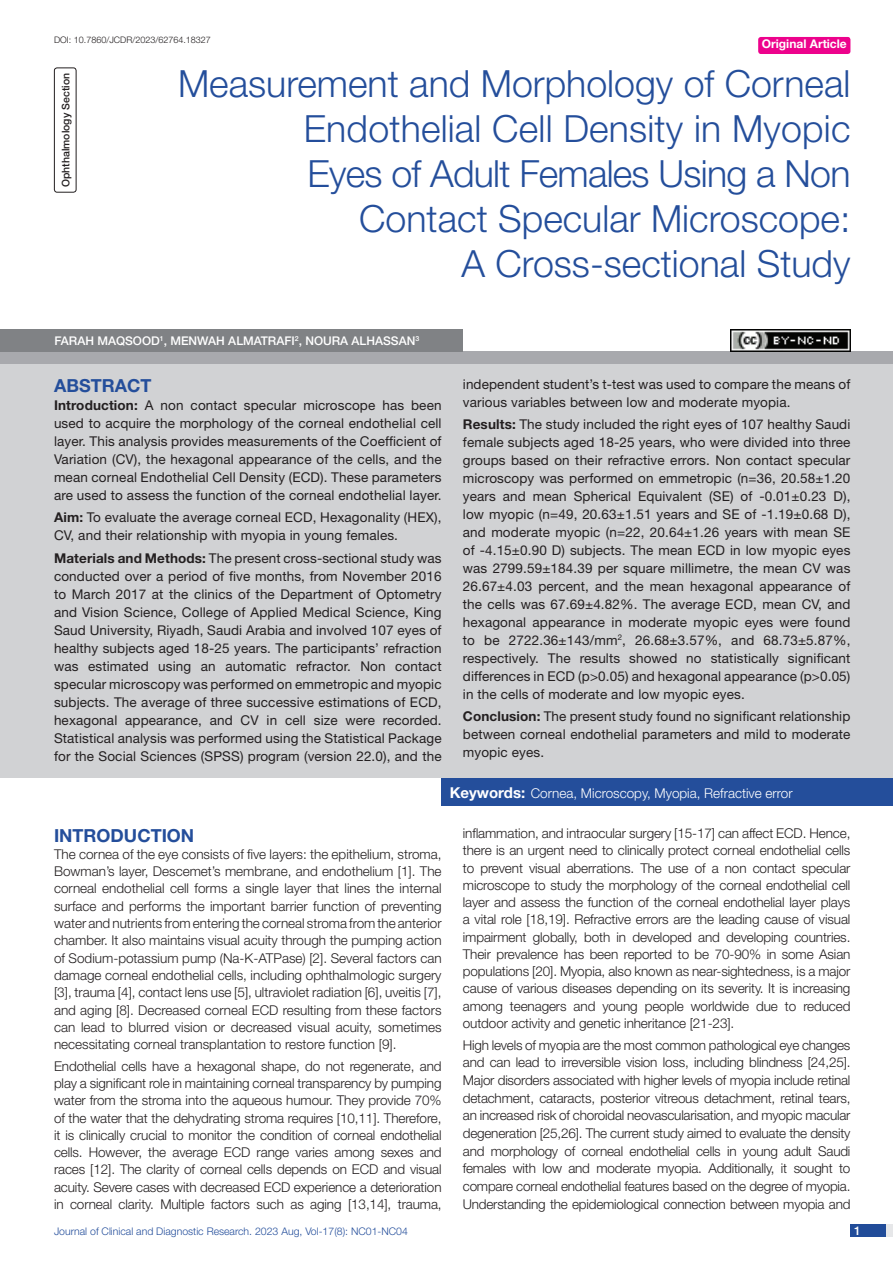
<style>
.page{position:relative;width:893px;height:1263px;background:#fff}
.page>*{position:absolute;margin:0;border:0;box-sizing:border-box;transform-origin:0 0}
.t1{font:300 37.5px/45px "Helvetica Neue";color:#244e9b;text-align:right}
.Heading{font:700 18px "Helvetica Neue";color:#244e9b}
.Abstract_head{font:700 18px "Helvetica Neue";color:#244e9b}
.Body_text{font:300 13.5px/17.2px "Helvetica Neue";letter-spacing:-.01em;color:#231f20;text-align:justify}
.Abstract_Text{font:13.5px/18px "Helvetica Neue";letter-spacing:.01em;color:#231f20;text-align:justify}
.Key_words{font:300 13.5px "Helvetica Neue";color:#fff}
.Author{font:500 12px "Helvetica Neue";color:#fff}
.t2{font:700 12px "Helvetica Neue";color:#fff}
.t3{font:300 10.5px "Helvetica Neue";color:#244e9b}
.section{font:500 10.5px "Helvetica Neue";color:#231f20}
.DOI{font:300 9px "Helvetica Neue";color:#231f20}
.s1{font-weight:700}
.s2{font-weight:700;font-size:15px}
</style>
<div class="page">
<div style="left:850px;top:1224px;width:43px;height:13px;background:#e6e7e9"></div>
<div style="left:850px;top:1224px;width:35px;height:13px;background:#214c99"></div>
<div style="left:758px;top:37px;width:92px;height:17px;background:#ed028c;border-radius:3px"></div>
<div style="left:54px;top:68px;width:22px;height:125px;border:1px solid #231f20;border-radius:3px"></div>
<div style="left:0;top:352px;width:893px;height:12px;background:#a8a9ad"></div>
<div style="left:0;top:329px;width:463px;height:23px;background:#808285"></div>
<div style="left:0;top:364px;width:893px;height:414px;background:#d1d2d4"></div>
<div style="left:442px;top:778px;width:451px;height:28px;background:#244e9b"></div>
<img style="left:730px;top:329px;width:120px;height:23px">
<p class="DOI" style="left:54px;top:35px;width:158px">DOI: 10.7860/JCDR/2023/62764.18327</p>
<p class="t2" style="left:762px;top:37px;width:87px">Original Article</p>
<p class="section" style="left:59px;top:187px;width:115px;rotate:-90deg">OPHTHALMOLOGY SECTION</p>
<p class="t1" style="left:178px;top:60px;width:674px">Measurement and Morphology of Corneal<br>Endothelial Cell Density in Myopic<br>Eyes of Adult Females Using a Non<br>Contact Specular Microscope:<br>A Cross-sectional Study</p>
<p class="Author" style="left:54px;top:334px;width:81px">FARAH MAQSOO</p>
<p class="Author" style="left:151px;top:334px;width:270px">D<sup>1</sup>, MENWAH ALMATRAFI<sup>2</sup>, NOURA ALHASSAN<sup>3</sup></p>
<p class="Abstract_head" style="left:54px;top:374px;width:99px">ABSTRACT</p>
<p class="Abstract_Text" style="left:54px;top:396px;width:389px"><span class="s1">Introduction:</span> A non contact specular microscope has been used to acquire the morphology of the corneal endothelial cell layer. This analysis provides measurements of the Coefficient of Variation (CV), the hexagonal appearance of the cells, and the mean corneal Endothelial Cell Density (ECD). These parameters are used to assess the function of the corneal endothelial layer.</p>
<p class="Abstract_Text" style="left:54px;top:508px;width:389px"><span class="s1">Aim:</span> To evaluate the average corneal ECD, Hexagonality (HEX),<br>CV, and their relationship with myopia in young females.</p>
<p class="Abstract_Text" style="left:54px;top:549px;width:389px"><span class="s1">Materials and Methods:</span> The present cross-sectional study was conducted over a period of five months, from November 2016 to March 2017 at the clinics of the Department of Optometry and Vision Science, College of Applied Medical Science, King Saud University, Riyadh, Saudi Arabia and involved 107 eyes of healthy subjects aged 18-25 years. The participants’ refraction was estimated using an automatic refractor. Non contact specular microscopy was performed on emmetropic and myopic subjects. The average of three successive estimations of ECD, hexagonal appearance, and CV in cell size were recorded.<br>Statistical analysis was performed using the Statistical Package for the Social Sciences (SPSS) program (version 22.0), and the</p>
<p class="Abstract_Text" style="left:463px;top:375px;width:389px">independent student’s t-test was used to compare the means of various variables between low and moderate myopia.</p>
<p class="Abstract_Text" style="left:463px;top:415px;width:389px"><span class="s1">Results:</span> The study included the right eyes of 107 healthy Saudi female subjects aged 18-25 years, who were divided into three groups based on their refractive errors. Non contact specular microscopy was performed on emmetropic (n=36, 20.58±1.20 years and mean Spherical Equivalent (SE) of -0.01±0.23 D), low myopic (n=49, 20.63±1.51 years and SE of -1.19±0.68 D), and moderate myopic (n=22, 20.64±1.26 years with mean SE of -4.15±0.90 D) subjects. The mean ECD in low myopic eyes was 2799.59±184.39 per square millimetre, the mean CV was 26.67±4.03 percent, and the mean hexagonal appearance of the cells was 67.69±4.82%. The average ECD, mean CV, and hexagonal appearance in moderate myopic eyes were found to be 2722.36±143/mm<sup>2</sup>, 26.68±3.57%, and 68.73±5.87%, respectively. The results showed no statistically significant differences in ECD (p&gt;0.05) and hexagonal appearance (p&gt;0.05) in the cells of moderate and low myopic eyes.</p>
<p class="Abstract_Text" style="left:463px;top:707px;width:389px"><span class="s1">Conclusion:</span> The present study found no significant relationship between corneal endothelial parameters and mild to moderate myopic eyes.</p>
<p class="Key_words" style="left:450px;top:784px;width:344px"><span class="s2">Keywords:</span> Cornea, Microscopy, Myopia, Refractive error</p>
<p class="Heading" style="left:54px;top:824px;width:142px">INTRODUCTION</p>
<p class="Body_text" style="left:54px;top:845px;width:389px">The cornea of the eye consists of five layers: the epithelium, stroma, Bowman’s layer, Descemet’s membrane, and endothelium [1]. The corneal endothelial cell forms a single layer that lines the internal surface and performs the important barrier function of preventing water and nutrients from entering the corneal stroma from the anterior chamber. It also maintains visual acuity through the pumping action of Sodium-potassium pump (Na-K-ATPase) [2]. Several factors can damage corneal endothelial cells, including ophthalmologic surgery [3], trauma [4], contact lens use [5], ultraviolet radiation [6], uveitis [7], and aging [8]. Decreased corneal ECD resulting from these factors can lead to blurred vision or decreased visual acuity, sometimes necessitating corneal transplantation to restore function [9].</p>
<p class="Body_text" style="left:54px;top:1057px;width:389px">Endothelial cells have a hexagonal shape, do not regenerate, and play a significant role in maintaining corneal transparency by pumping water from the stroma into the aqueous humour. They provide 70% of the water that the dehydrating stroma requires [10,11]. Therefore, it is clinically crucial to monitor the condition of corneal endothelial cells. However, the average ECD range varies among sexes and races [12]. The clarity of corneal cells depends on ECD and visual acuity. Severe cases with decreased ECD experience a deterioration in corneal clarity. Multiple factors such as aging [13,14], trauma,</p>
<p class="Body_text" style="left:463px;top:824px;width:389px">inflammation, and intraocular surgery [15-17] can affect ECD. Hence, there is an urgent need to clinically protect corneal endothelial cells to prevent visual aberrations. The use of a non contact specular microscope to study the morphology of the corneal endothelial cell layer and assess the function of the corneal endothelial layer plays a vital role [18,19]. Refractive errors are the leading cause of visual impairment globally, both in developed and developing countries.<br>Their prevalence has been reported to be 70-90% in some Asian populations [20]. Myopia, also known as near-sightedness, is a major cause of various diseases depending on its severity. It is increasing among teenagers and young people worldwide due to reduced outdoor activity and genetic inheritance [21-23].</p>
<p class="Body_text" style="left:463px;top:1036px;width:389px;line-height:17.7px">High levels of myopia are the most common pathological eye changes and can lead to irreversible vision loss, including blindness [24,25].<br>Major disorders associated with higher levels of myopia include retinal detachment, cataracts, posterior vitreous detachment, retinal tears, an increased risk of choroidal neovascularisation, and myopic macular degeneration [25,26]. The current study aimed to evaluate the density and morphology of corneal endothelial cells in young adult Saudi females with low and moderate myopia. Additionally, it sought to compare corneal endothelial features based on the degree of myopia.<br>Understanding the epidemiological connection between myopia and</p>
<p class="t3" style="left:54px;top:1225px;width:355px">Journal of Clinical and Diagnostic Research. 2023 Aug, Vol-17(8): NC01-NC04</p>
<p class="Author" style="left:854px;top:1223px;width:8px">1</p>
</div>
